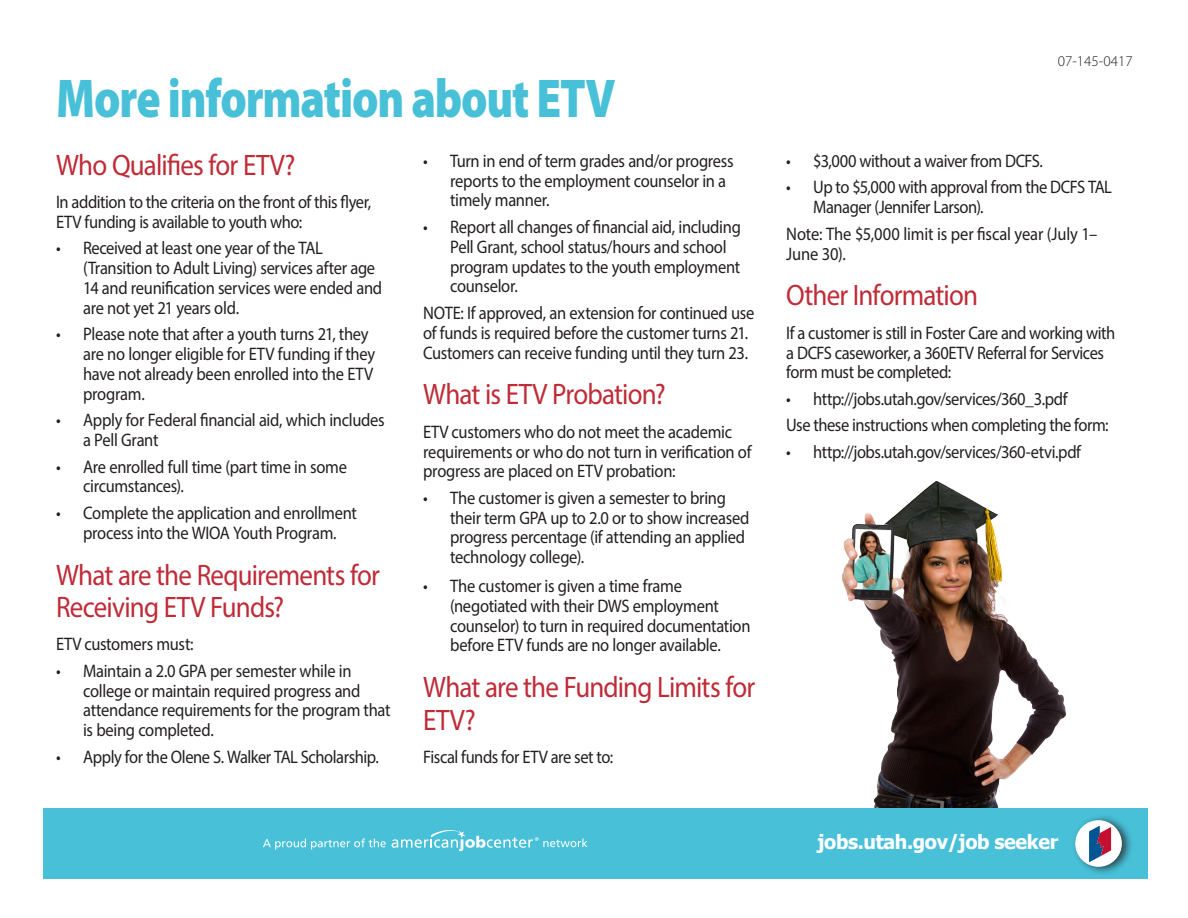
<style>
.page{position:relative;width:1188px;height:918px;background:#fff}
.page>*{position:absolute;margin:0;border:0;box-sizing:border-box;transform-origin:0 0}
.t1{font:900 54.9px "Myriad Pro";letter-spacing:-.025em;color:#47c0d8;scale:.82 1}
.t2{font:29.7px/32.4px "Myriad Pro";letter-spacing:-.03em;color:#bf2b37;scale:.91 1}
.t3{font:700 19.65px "Tahoma";letter-spacing:-.02em;color:#fff}
.t4{font:18.15px/19.8px "Myriad Pro";letter-spacing:-.02em;color:#231f20;scale:.91 1}
.t5{font:300 15px "Myriad Pro";color:#231f20}
</style>
<div class="page">
<div style="left:43px;top:808px;width:1105px;height:70px;background:#47c0d8"></div>
<img style="left:842px;top:481px;width:224px;height:327px">
<div style="left:1072px;top:814px;width:62px;height:61px;background:#231f20;opacity:.75"></div>
<div style="left:1075px;top:820px;width:47px;height:47px;background:#fff;border-radius:50%"></div>
<svg style="left:1089px;top:826px;width:22px;height:36px"></svg>
<svg style="left:263px;top:838px;width:123px;height:12px"></svg>
<svg style="left:392px;top:830px;width:196px;height:21px"></svg>
<p class="t1" style="left:56px;top:62px;width:684px">More information about ETV</p>
<p class="t2" style="left:56px;top:148px;width:265px">Who Qualifies for ETV?</p>
<p class="t4" style="left:56px;top:192px;width:348px">In addition to the criteria on the front of this flyer,<br>ETV funding is available to youth who:</p>
<p class="t4" style="left:83px;top:238px;width:330px;text-indent:-27px">• Received at least one year of the TAL (Transition to Adult Living) services after age 14 and reunification services were ended and are not yet 21 years old.</p>
<p class="t4" style="left:83px;top:324px;width:322px;text-indent:-27px">• Please note that after a youth turns 21, they are no longer eligible for ETV funding if they have not already been enrolled into the ETV program.</p>
<p class="t4" style="left:83px;top:410px;width:333px;text-indent:-27px">• Apply for Federal financial aid, which includes a Pell Grant</p>
<p class="t4" style="left:83px;top:456px;width:291px;text-indent:-27px">• Are enrolled full time (part time in some circumstances).</p>
<p class="t4" style="left:56px;top:503px;width:332px;text-align:center">• Complete the application and enrollment process into the WIOA Youth Program.</p>
<p class="t2" style="left:56px;top:558px;width:357px">What are the Requirements for<br>Receiving ETV Funds?</p>
<p class="t4" style="left:56px;top:634px;width:153px">ETV customers must:</p>
<p class="t4" style="left:83px;top:661px;width:339px;text-indent:-27px">• Maintain a 2.0 GPA per semester while in college or maintain required progress and attendance requirements for the program that is being completed.</p>
<p class="t4" style="left:56px;top:747px;width:356px">• Apply for the Olene S. Walker TAL Scholarship.</p>
<p class="t4" style="left:450px;top:151px;width:313px;text-indent:-27px">• Turn in end of term grades and/or progress reports to the employment counselor in a timely manner.</p>
<p class="t4" style="left:450px;top:217px;width:321px;text-indent:-27px">• Report all changes of financial aid, including Pell Grant, school status/hours and school program updates to the youth employment counselor.</p>
<p class="t4" style="left:423px;top:303px;width:365px">NOTE: If approved, an extension for continued use of funds is required before the customer turns 21.<br>Customers can receive funding until they turn 23.</p>
<p class="t2" style="left:423px;top:378px;width:268px">What is ETV Probation?</p>
<p class="t4" style="left:423px;top:421px;width:362px">ETV customers who do not meet the academic requirements or who do not turn in verification of progress are placed on ETV probation:</p>
<p class="t4" style="left:450px;top:488px;width:330px;text-indent:-27px">• The customer is given a semester to bring their term GPA up to 2.0 or to show increased progress percentage (if attending an applied technology college).</p>
<p class="t4" style="left:450px;top:576px;width:332px;text-indent:-27px">• The customer is given a time frame (negotiated with their DWS employment counselor) to turn in required documentation before ETV funds are no longer available.</p>
<p class="t2" style="left:423px;top:671px;width:367px">What are the Funding Limits for<br>ETV?</p>
<p class="t4" style="left:423px;top:747px;width:210px">Fiscal funds for ETV are set to:</p>
<p class="t5" style="left:1058px;top:52px;width:76px">07-145-0417</p>
<p class="t4" style="left:786px;top:151px;width:284px">• $3,000 without a waiver from DCFS.</p>
<p class="t4" style="left:813px;top:177px;width:330px;text-indent:-27px">• Up to $5,000 with approval from the DCFS TAL<br>Manager (Jennifer Larson).</p>
<p class="t4" style="left:786px;top:223px;width:343px">Note: The $5,000 limit is per fiscal year (July 1–<br>June 30).</p>
<p class="t2" style="left:786px;top:279px;width:212px">Other Information</p>
<p class="t4" style="left:786px;top:322px;width:363px">If a customer is still in Foster Care and working with a DCFS caseworker, a 360ETV Referral for Services form must be completed:</p>
<p class="t4" style="left:786px;top:389px;width:311px">• http://jobs.utah.gov/services/360_3.pdf</p>
<p class="t4" style="left:786px;top:415px;width:356px">Use these instructions when completing the form:</p>
<p class="t4" style="left:786px;top:442px;width:325px">• http://jobs.utah.gov/services/360-etvi.pdf</p>
<p class="t3" style="left:818px;top:828px;width:242px">jobs.utah.gov/job seeker</p>
</div>
